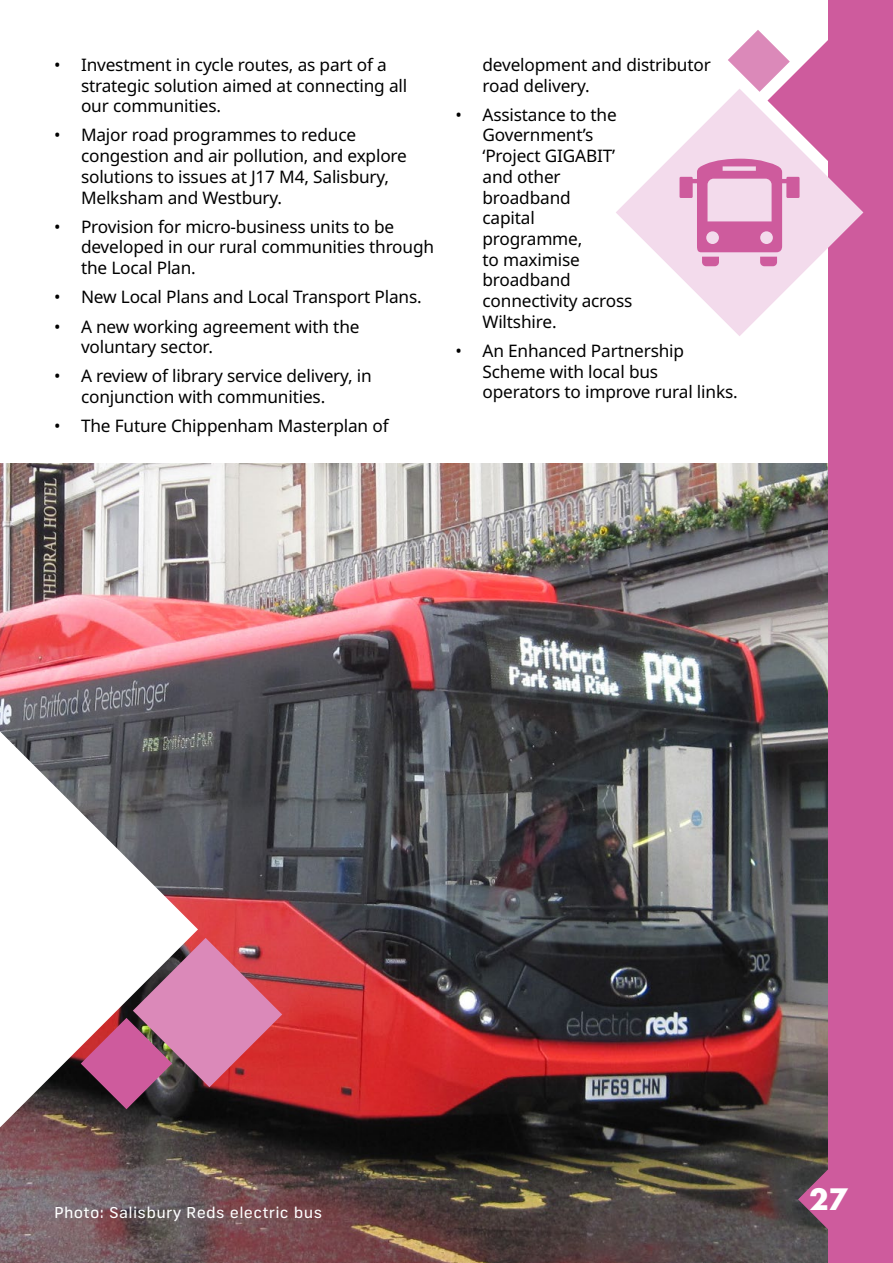
<style>
.page{position:relative;width:893px;height:1263px;background:#fff}
.page>*{position:absolute;margin:0;border:0;box-sizing:border-box;transform-origin:0 0}
.t1{font:700 32.4px "Futura PT";color:#fff}
.t2{font:17.25px/20.7px "Noto Sans";letter-spacing:-.01em;color:#000}
.t3{font:15px "Frank New";letter-spacing:.02em;color:#fff;scale:1.09 1}
</style>
<div class="page">
<img style="left:0;top:463px;width:828px;height:800px">
<div style="left:828px;top:0;width:65px;height:1263px;background:#ce5b9d"></div>
<svg style="left:616px;top:149px;width:194px;height:187px"></svg>
<svg style="left:198px;top:938px;width:84px;height:171px;background:#c25c75"></svg>
<svg style="left:0;top:731px;width:198px;height:396px"></svg>
<svg style="left:679px;top:30px;width:185px;height:236px"></svg>
<svg style="left:798px;top:1169px;width:30px;height:60px;background:#844b6c"></svg>
<p class="t2" style="left:81px;top:55px;width:328px;text-indent:-27px">• Investment in cycle routes, as part of a strategic solution aimed at connecting all our communities.</p>
<p class="t2" style="left:81px;top:125px;width:327px;text-indent:-27px">• Major road programmes to reduce congestion and air pollution, and explore solutions to issues at J17 M4, Salisbury, Melksham and Westbury.</p>
<p class="t2" style="left:81px;top:217px;width:355px;text-indent:-27px">• Provision for micro-business units to be developed in our rural communities through the Local Plan.</p>
<p class="t2" style="left:54px;top:287px;width:369px">• New Local Plans and Local Transport Plans.</p>
<p class="t2" style="left:81px;top:316px;width:280px;text-indent:-27px">• A new working agreement with the voluntary sector.</p>
<p class="t2" style="left:81px;top:366px;width:292px;text-indent:-27px">• A review of library service delivery, in conjunction with communities.</p>
<p class="t2" style="left:54px;top:416px;width:336px">• The Future Chippenham Masterplan of</p>
<p class="t2" style="left:482px;top:55px;width:230px">development and distributor road delivery.</p>
<p class="t2" style="left:482px;top:104px;width:152px;text-indent:-27px">• Assistance to the<br>Government’s ‘Project GIGABIT’ and other broadband<br>capital programme,<br>to maximise broadband connectivity across<br>Wiltshire.</p>
<p class="t2" style="left:482px;top:341px;width:257px;text-indent:-27px">• An Enhanced Partnership<br>Scheme with local bus operators to improve rural links.</p>
<p class="t3" style="left:54px;top:1203px;width:247px">Photo: Salisbury Reds electric bus</p>
<h1 class="t1" style="left:809px;top:1178px;width:40px">27</h1>
</div>
